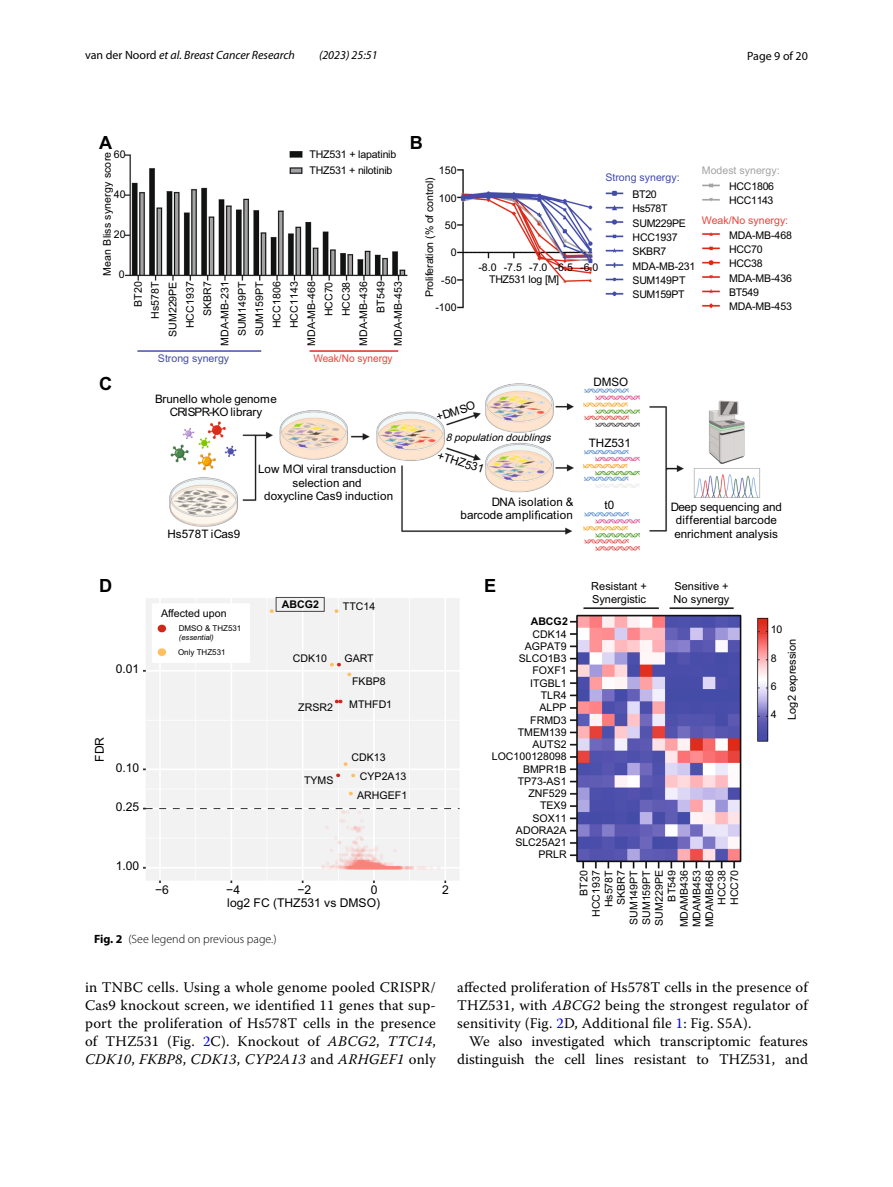
<style>
.page{position:relative;width:893px;height:1187px;background:#fff}
.page>*{position:absolute;margin:0;border:0;box-sizing:border-box;transform-origin:0 0}
.t1{font:18.15px "Arial Bold MT3";color:#000}
.t2{font:14.7px/18px "Warnock Pro";letter-spacing:.005em;color:#000;text-align:justify}
.t3{font:12.15px "Arial MT3";color:#000}
.t4{font:italic 12px "Myriad Pro";color:#000}
.t5{font:300 12px "Myriad Pro";color:#000}
.t6{font:12px "Myriad Pro";color:#000}
.t7{font:11.7px/13.2px "Arial MT4";letter-spacing:.005em;color:#000;text-align:center}
.t8{font:11.1px/13.2px "Arial MT3";color:#000}
.t9{font:10.65px/12.3px "Arial MT4";color:#000;text-align:right}
.t10{font:10.65px/12.6px "Arial MT3";color:#000}
.t11{font:10.65px/16.2px "Arial MT4";letter-spacing:-.02em;color:#000}
.t12{font:10.65px/14.4px "Arial MT4";letter-spacing:-.025em;color:#000}
.t13{font:10.65px "Arial MT4";color:#e9443d}
.t14{font:10.65px "Arial MT3";color:#e9443d;scale:.95 1}
.t15{font:10.65px "Arial MT4";color:#434ca7}
.t16{font:10.65px "Arial MT4";color:#a3a3a3}
.t17{font:10.65px "Arial MT3";color:#434ca7}
.t18{font:10.65px "Arial Bold MT3";color:#000}
.t19{font:10.65px "Arial MT4";letter-spacing:-.035em;color:#000}
.t20{font:10.65px "Arial MT4";letter-spacing:-.03em;color:#000}
.t21{font:italic 10.35px "Arial MT4";color:#000}
.t22{font:7.95px "Arial MT3";color:#000}
.t23{font:italic 7.5px "Arial";color:#000}
.s1{font-style:normal}
.s2{font-family:"Arial MT4"}
.s3{font-weight:700}
.s4{color:#00f}
.s5{font-style:italic}
</style>
<div class="page">
<img style="left:125px;top:151px;width:644px;height:731px">
<svg style="left:534px;top:510px;width:6px;height:9px"></svg>
<p class="t4" style="left:85px;top:48px;width:211px"><span class="s1">van der Noord</span> et al. Breast Cancer Research</p>
<p class="t4" style="left:319px;top:48px;width:60px">(2023) 25:51</p>
<p class="t6" style="left:747px;top:48px;width:62px">Page 9 of 20</p>
<p class="t1" style="left:99px;top:130px;width:15px">A</p>
<p class="t1" style="left:410px;top:130px;width:15px">B</p>
<p class="t9" style="left:101px;top:276px;width:125px;rotate:-90deg">Mean Bliss synergy score</p>
<p class="t11" style="left:310px;top:146px;width:88px">THZ531 + lapatinib<br>THZ531 + nilotinib</p>
<p class="t9" style="left:114px;top:148px;width:13px">60</p>
<p class="t9" style="left:439px;top:164px;width:19px">150</p>
<p class="t9" style="left:423px;top:297px;width:121px;rotate:-90deg">Proliferation (% of control)</p>
<p class="t9" style="left:114px;top:188px;width:13px">40</p>
<p class="t9" style="left:439px;top:192px;width:19px">100</p>
<p class="t9" style="left:445px;top:219px;width:13px">50</p>
<p class="t9" style="left:114px;top:229px;width:13px">20</p>
<p class="t9" style="left:451px;top:247px;width:7px">0</p>
<p class="t9" style="left:119px;top:269px;width:7px">0</p>
<p class="t9" style="left:441px;top:274px;width:17px">-50</p>
<p class="t9" style="left:129px;top:346px;width:66px;line-height:17.4px;rotate:-90deg">BT20<br>Hs578T<br>SUM229PE<br>HCC1937<br>SKBR7<br>MDA-MB-231<br>SUM149PT<br>SUM159PT<br>HCC1806<br>HCC1143<br>MDA-MB-468<br>HCC70<br>HCC38<br>MDA-MB-436<br>BT549<br>MDA-MB-453</p>
<p class="t9" style="left:435px;top:301px;width:23px">-100</p>
<p class="t1" style="left:99px;top:371px;width:15px">C</p>
<p class="t17" style="left:158px;top:351px;width:73px">Strong synergy</p>
<p class="t14" style="left:313px;top:351px;width:85px">Weak/No synergy</p>
<p class="t15" style="left:605px;top:170px;width:76px">Strong synergy:</p>
<p class="t9" style="left:633px;top:188px;width:26px">BT20</p>
<p class="t9" style="left:633px;top:202px;width:36px">Hs578T</p>
<p class="t9" style="left:478px;top:261px;width:122px">-8.0 -7.5 -7.0 -6.5 -6.0</p>
<p class="t11" style="left:489px;top:271px;width:71px">THZ531 log [M]</p>
<p class="t11" style="left:633px;top:215px;width:55px">SUM229PE</p>
<p class="t11" style="left:633px;top:230px;width:47px;line-height:14.4px">HCC1937<br>SKBR7</p>
<p class="t19" style="left:633px;top:287px;width:54px">SUM159PT</p>
<p class="t9" style="left:633px;top:260px;width:64px">MDA-MB-231</p>
<p class="t12" style="left:633px;top:273px;width:54px">SUM149PT</p>
<p class="t16" style="left:702px;top:163px;width:79px">Modest synergy:</p>
<p class="t13" style="left:702px;top:213px;width:88px">Weak/No synergy:</p>
<p class="t11" style="left:729px;top:178px;width:47px">HCC1806</p>
<p class="t20" style="left:729px;top:194px;width:46px">HCC1143</p>
<p class="t9" style="left:729px;top:229px;width:64px">MDA-MB-468</p>
<p class="t12" style="left:729px;top:271px;width:64px">MDA-MB-436<br>BT549</p>
<p class="t9" style="left:729px;top:243px;width:35px">HCC70</p>
<p class="t9" style="left:729px;top:257px;width:35px">HCC38</p>
<p class="t9" style="left:729px;top:300px;width:64px">MDA-MB-453</p>
<p class="t7" style="left:593px;top:375px;width:36px">DMSO</p>
<p class="t1" style="left:99px;top:573px;width:15px">D</p>
<p class="t3" style="left:116px;top:661px;width:25px">0.01</p>
<p class="t3" style="left:92px;top:761px;width:26px;rotate:-90deg">FDR</p>
<p class="t3" style="left:116px;top:759px;width:25px">0.10</p>
<p class="t3" style="left:116px;top:798px;width:25px">0.25</p>
<p class="t3" style="left:116px;top:857px;width:25px">1.00</p>
<p class="t7" style="left:155px;top:392px;width:123px">Brunello whole genome<br>CRISPR-KO library</p>
<p class="t7" style="left:167px;top:527px;width:74px">Hs578T iCas9</p>
<p class="t7" style="left:258px;top:463px;width:140px">Low MOI viral transduction selection and<br>doxycline Cas9 induction</p>
<p class="t10" style="left:161px;top:607px;width:67px">Affected upon</p>
<p class="t22" style="left:179px;top:623px;width:64px">DMSO &amp; THZ531</p>
<p class="t23" style="left:179px;top:632px;width:36px">(essential)</p>
<p class="t22" style="left:178px;top:646px;width:49px">Only THZ531</p>
<p class="t18" style="left:282px;top:597px;width:39px">ABCG2</p>
<p class="t10" style="left:343px;top:599px;width:34px">TTC14</p>
<p class="t10" style="left:293px;top:652px;width:36px">CDK10</p>
<p class="t10" style="left:352px;top:647px;width:35px;line-height:23px;text-indent:-8px">GART<br>FKBP8</p>
<p class="t10" style="left:298px;top:701px;width:36px">ZRSR2</p>
<p class="t10" style="left:349px;top:698px;width:44px">MTHFD1</p>
<p class="t10" style="left:351px;top:751px;width:36px">CDK13</p>
<p class="t10" style="left:304px;top:774px;width:31px">TYMS</p>
<p class="t10" style="left:357px;top:766px;width:52px;line-height:19.2px">CYP2A13<br>ARHGEF1</p>
<p class="t7" style="left:434px;top:411px;width:42px;rotate:-18deg">+DMSO</p>
<p class="t7" style="left:440px;top:448px;width:50px;rotate:18deg">+THZ531</p>
<p class="t21" style="left:446px;top:430px;width:110px">8 population doublings</p>
<p class="t7" style="left:589px;top:436px;width:44px">THZ531</p>
<p class="t7" style="left:461px;top:495px;width:114px;text-align:right">DNA isolation &amp; barcode ampli cation</p>
<p class="t7" style="left:605px;top:498px;width:11px">t0</p>
<p class="t7" style="left:671px;top:500px;width:113px">Deep sequencing and differential barcode enrichment analysis</p>
<p class="t1" style="left:484px;top:573px;width:14px">E</p>
<p class="t18" style="left:531px;top:614px;width:39px">ABCG2</p>
<p class="t9" style="left:492px;top:628px;width:76px">CDK14<br>AGPAT9<br>SLCO1B3<br>FOXF1<br>ITGBL1<br>TLR4<br>ALPP<br>FRMD3<br>TMEM139<br>AUTS2<br>LOC100128098<br>BMPR1B<br>TP73-AS1<br>ZNF529<br>TEX9<br>SOX11<br>ADORA2A<br>SLC25A21<br>PRLR</p>
<p class="t8" style="left:591px;top:579px;width:57px">Resistant +<br>Synergistic</p>
<p class="t8" style="left:674px;top:579px;width:57px">Sensitive +<br>No synergy</p>
<p class="t9" style="left:771px;top:623px;width:13px">10</p>
<p class="t9" style="left:771px;top:651px;width:7px">8</p>
<p class="t9" style="left:771px;top:680px;width:7px">6</p>
<p class="t9" style="left:771px;top:708px;width:7px">4</p>
<p class="t8" style="left:785px;top:719px;width:82px;rotate:-90deg">Log2 expression</p>
<p class="t3" style="left:155px;top:882px;width:15px">−6</p>
<p class="t3" style="left:226px;top:882px;width:15px">−4</p>
<p class="t3" style="left:297px;top:882px;width:15px">−2</p>
<p class="t3" style="left:371px;top:882px;width:8px">0</p>
<p class="t3" style="left:442px;top:882px;width:8px">2</p>
<p class="t3" style="left:227px;top:894px;width:154px">log2 FC (THZ531 vs DMSO)</p>
<p class="t10" style="left:577px;top:927px;width:59px;text-align:right;rotate:-90deg">BT20<br>HCC1937<br>Hs578T<br>SKBR7<br>SUM149PT<br>SUM159PT<br>SUM229PE<br>BT549<br>MDAMB436<br>MDAMB453<br>MDAMB468<br>HCC38<br>HCC7<span class="s2">0</span></p>
<p class="t5" style="left:94px;top:931px;width:184px"><span class="s3">Fig. 2</span> (See legend on previous page.)</p>
<p class="t2" style="left:85px;top:977px;width:352px">in TNBC cells. Using a whole genome pooled CRISPR/ Cas9 knockout screen, we identified 11 genes that sup&shy;port the proliferation of Hs578T cells in the presence of THZ531 (Fig. <span class="s4">2</span>C). Knockout of <span class="s5">ABCG2</span>, <span class="s5">TTC14</span>, <span class="s5">CDK10</span>, <span class="s5">FKBP8</span>, <span class="s5">CDK13</span>, <span class="s5">CYP2A13</span> and <span class="s5">ARHGEF1</span> only</p>
<p class="t2" style="left:457px;top:977px;width:352px">affected proliferation of Hs578T cells in the presence of THZ531, with <span class="s5">ABCG2</span> being the strongest regulator of sensitivity (Fig. <span class="s4">2</span>D, Additional file <span class="s4">1</span>: Fig. S5A).</p>
<p class="t2" style="left:457px;top:1031px;width:352px;text-align:right">We also investigated which transcriptomic features distinguish the cell lines resistant to THZ531, and</p>
</div>
